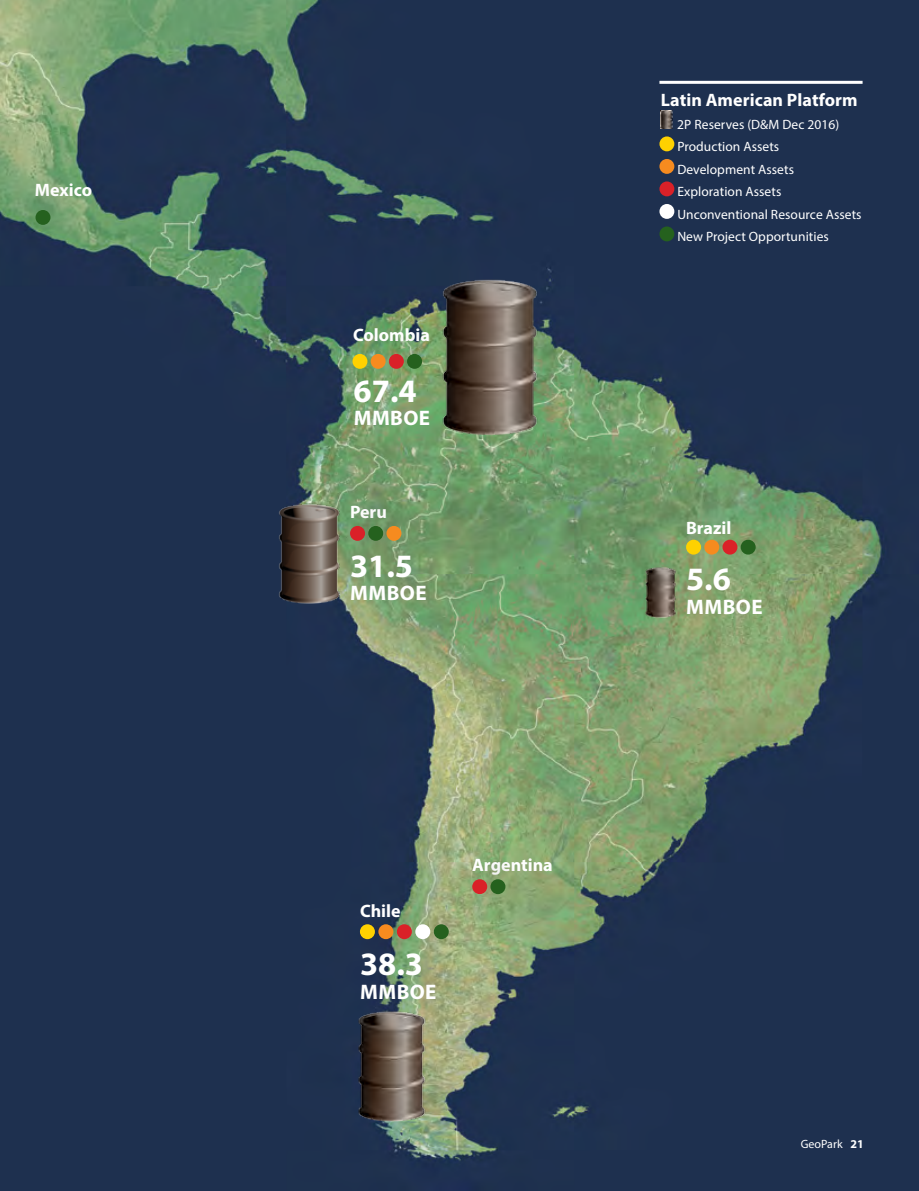
<style>
.page{position:relative;width:919px;height:1191px;background:#fff}
.page>*{position:absolute;margin:0;border:0;box-sizing:border-box;transform-origin:0 0}
.t1{font:700 32.7px "Myriad Pro";color:#fff}
.t2{font:700 21px "Myriad Pro";letter-spacing:.02em;color:#fff}
.t3{font:700 18px "Myriad Pro";color:#fff}
.t4{font:13.5px/22.5px "Myriad Pro";letter-spacing:.005em;color:#fff}
.t5{font:12px "Myriad Pro";color:#fff}
.s1{font-weight:700}
</style>
<div class="page">
<img style="left:0;top:0;width:918px;height:1191px">
<img style="left:660px;top:110px;width:13px;height:19px">
<div style="left:659px;top:136px;width:15px;height:15px;background:#ffd100;border-radius:50%"></div>
<div style="left:659px;top:159px;width:15px;height:15px;background:#f68b1f;border-radius:50%"></div>
<div style="left:659px;top:181px;width:15px;height:15px;background:#da2128;border-radius:50%"></div>
<div style="left:659px;top:204px;width:15px;height:15px;background:#fff;border-radius:50%"></div>
<div style="left:659px;top:226px;width:15px;height:15px;background:#25611e;border-radius:50%"></div>
<div style="left:17px;top:184px;width:51px;height:50px;background:#000;opacity:.2"></div>
<div style="left:35px;top:210px;width:15px;height:15px;background:#25611e;border-radius:50%"></div>
<div style="left:389px;top:328px;width:50px;height:50px;background:#000;opacity:.2"></div>
<div style="left:407px;top:354px;width:15px;height:15px;background:#25611e;border-radius:50%"></div>
<div style="left:389px;top:354px;width:15px;height:15px;background:#da2128;border-radius:50%"></div>
<div style="left:370px;top:354px;width:15px;height:15px;background:#f68b1f;border-radius:50%"></div>
<div style="left:352px;top:354px;width:15px;height:15px;background:#ffd100;border-radius:50%"></div>
<div style="left:722px;top:513px;width:51px;height:51px;background:#000;opacity:.2"></div>
<div style="left:740px;top:540px;width:15px;height:14px;background:#25611e;border-radius:50%"></div>
<div style="left:722px;top:540px;width:15px;height:14px;background:#da2128;border-radius:50%"></div>
<div style="left:704px;top:540px;width:15px;height:14px;background:#f68b1f;border-radius:50%"></div>
<div style="left:686px;top:540px;width:15px;height:14px;background:#ffd100;border-radius:50%"></div>
<div style="left:350px;top:500px;width:51px;height:50px;background:#000;opacity:.2"></div>
<div style="left:368px;top:526px;width:15px;height:15px;background:#25611e;border-radius:50%"></div>
<div style="left:350px;top:526px;width:15px;height:15px;background:#da2128;border-radius:50%"></div>
<div style="left:386px;top:526px;width:15px;height:15px;background:#f68b1f;border-radius:50%"></div>
<div style="left:472px;top:853px;width:51px;height:50px;background:#000;opacity:.2"></div>
<div style="left:490px;top:879px;width:15px;height:15px;background:#25611e;border-radius:50%"></div>
<div style="left:472px;top:879px;width:15px;height:15px;background:#da2128;border-radius:50%"></div>
<div style="left:415px;top:924px;width:15px;height:15px;background:#fff;border-radius:50%"></div>
<div style="left:397px;top:924px;width:15px;height:15px;background:#da2128;border-radius:50%"></div>
<div style="left:378px;top:924px;width:15px;height:15px;background:#f68b1f;border-radius:50%"></div>
<div style="left:360px;top:924px;width:15px;height:15px;background:#ffd100;border-radius:50%"></div>
<div style="left:434px;top:924px;width:15px;height:15px;background:#25611e;border-radius:50%"></div>
<hr style="left:659px;top:81px;width:203px;height:3px;background:#fff">
<img style="left:439px;top:275px;width:104px;height:160px">
<img style="left:277px;top:501px;width:66px;height:102px">
<img style="left:356px;top:1008px;width:74px;height:113px">
<img style="left:644px;top:566px;width:33px;height:51px">
<hr style="left:0;top:1119px;width:1px;height:30px;background:#fff">
<h3 class="t3" style="left:35px;top:178px;width:59px">Mexico</h3>
<h3 class="t3" style="left:353px;top:323px;width:78px">Colombia</h3>
<h1 class="t1" style="left:353px;top:369px;width:65px">67.4</h1>
<h2 class="t2" style="left:354px;top:404px;width:78px">MMBOE</h2>
<h3 class="t3" style="left:350px;top:500px;width:38px">Peru</h3>
<h1 class="t1" style="left:350px;top:544px;width:65px">31.5</h1>
<h2 class="t2" style="left:350px;top:579px;width:78px">MMBOE</h2>
<h3 class="t3" style="left:360px;top:899px;width:42px">Chile</h3>
<h1 class="t1" style="left:360px;top:943px;width:65px">38.3</h1>
<h2 class="t2" style="left:360px;top:978px;width:78px">MMBOE</h2>
<h3 class="t3" style="left:472px;top:853px;width:82px">Argentina</h3>
<h3 class="t3" style="left:660px;top:88px;width:198px">Latin American Platform</h3>
<p class="t4" style="left:677px;top:113px;width:186px">2P Reserves (D&amp;M Dec 2016)<br>Production Assets<br>Development Assets<br>Exploration Assets<br>Unconventional Resource Assets<br>New Project Opportunities</p>
<h3 class="t3" style="left:686px;top:516px;width:47px">Brazil</h3>
<h1 class="t1" style="left:686px;top:558px;width:46px">5.6</h1>
<h2 class="t2" style="left:686px;top:593px;width:78px">MMBOE</h2>
<p class="t5" style="left:800px;top:1136px;width:64px">GeoPark <span class="s1">21</span></p>
</div>
